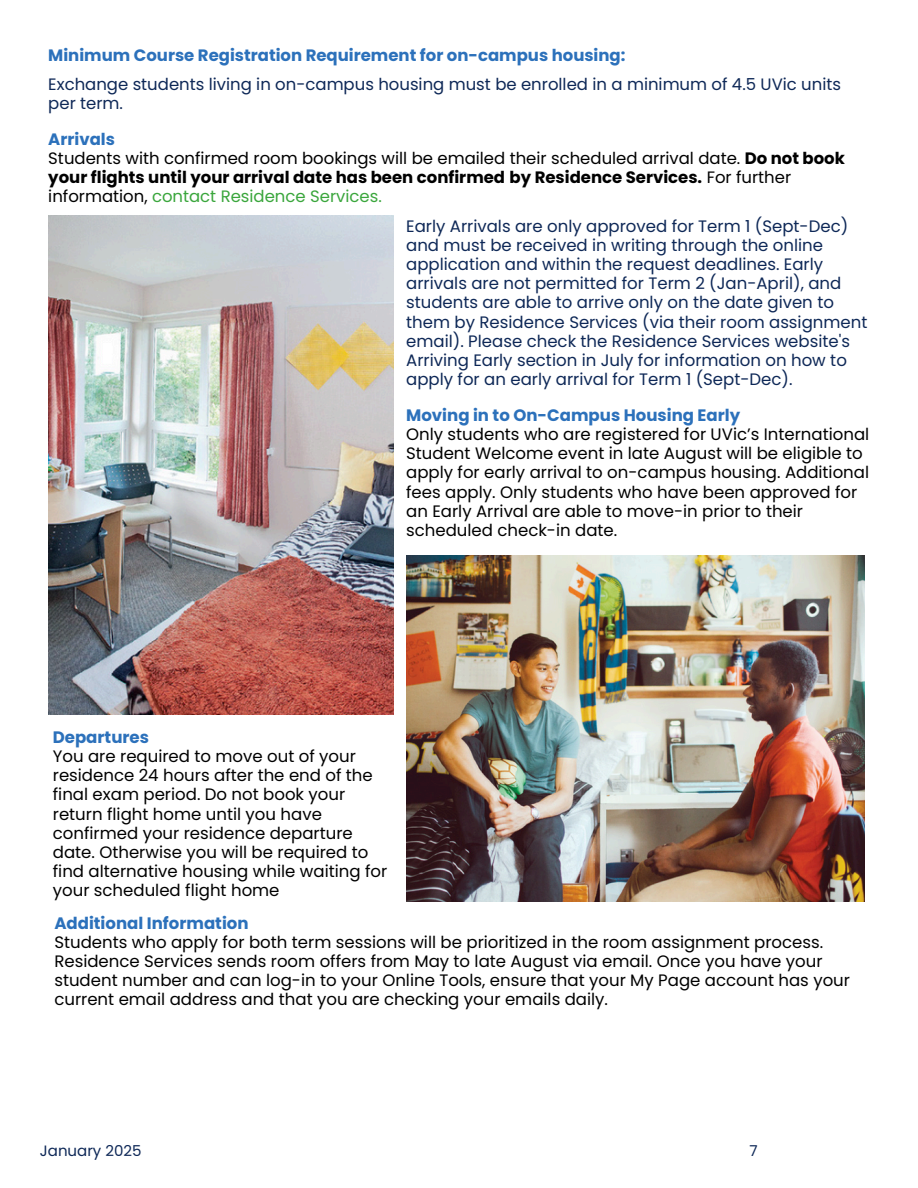
<style>
.page{position:relative;width:918px;height:1188px;background:#fff}
.page>*{position:absolute;margin:0;border:0;box-sizing:border-box;transform-origin:0 0}
.t1{font:16.5px/19.2px "Poppins";color:#000}
.t2{font:16.5px/19.2px "Poppins";color:#0e2857}
.t3{font:700 16.5px "Poppins";color:#2c71bb}
.t4{font:15px "Poppins";color:#0e2857}
.s1{font-weight:700}
.s2{color:#3aa63c}
</style>
<div class="page">
<img style="left:48px;top:215px;width:346px;height:500px">
<img style="left:406px;top:556px;width:458px;height:345px">
<p class="t3" style="left:48px;top:44px;width:579px">Minimum Course Registration Requirement for on-campus housing:</p>
<p class="t2" style="left:48px;top:75px;width:794px">Exchange students living in on-campus housing must be enrolled in a minimum of 4.5 UVic units per term.</p>
<p class="t3" style="left:48px;top:127px;width:68px">Arrivals</p>
<p class="t1" style="left:48px;top:148px;width:798px">Students with confirmed room bookings will be emailed their scheduled arrival date. <span class="s1">Do not book your flights until your arrival date has been confirmed by Residence Services.</span> For further information, <span class="s2">contact Residence Services.</span></p>
<p class="t2" style="left:406px;top:217px;width:463px">Early Arrivals are only approved for Term 1 (Sept-Dec) and must be received in writing through the online application and within the request deadlines. Early arrivals are not permitted for Term 2 (Jan-April), and students are able to arrive only on the date given to them by Residence Services (via their room assignment email). Please check the Residence Services website's Arriving Early section in July for information on how to apply for an early arrival for Term 1 (Sept-Dec).</p>
<p class="t3" style="left:406px;top:404px;width:336px">Moving in to On-Campus Housing Early</p>
<p class="t1" style="left:406px;top:425px;width:465px">Only students who are registered for UVic’s International Student Welcome event in late August will be eligible to apply for early arrival to on-campus housing. Additional fees apply. Only students who have been approved for an Early Arrival are able to move-in prior to their scheduled check-in date.</p>
<p class="t3" style="left:53px;top:726px;width:98px">Departures</p>
<p class="t1" style="left:53px;top:747px;width:336px">You are required to move out of your residence 24 hours after the end of the final exam period. Do not book your return flight home until you have confirmed your residence departure date. Otherwise you will be required to find alternative housing while waiting for your scheduled flight home</p>
<p class="t3" style="left:54px;top:911px;width:196px">Additional Information</p>
<p class="t1" style="left:54px;top:932px;width:797px">Students who apply for both term sessions will be prioritized in the room assignment process.<br>Residence Services sends room offers from May to late August via email. Once you have your student number and can log-in to your Online Tools, ensure that your My Page account has your current email address and that you are checking your emails daily.</p>
<h1 class="t4" style="left:40px;top:1140px;width:103px">January 2025</h1>
<p class="t4" style="left:749px;top:1140px;width:10px">7</p>
</div>
